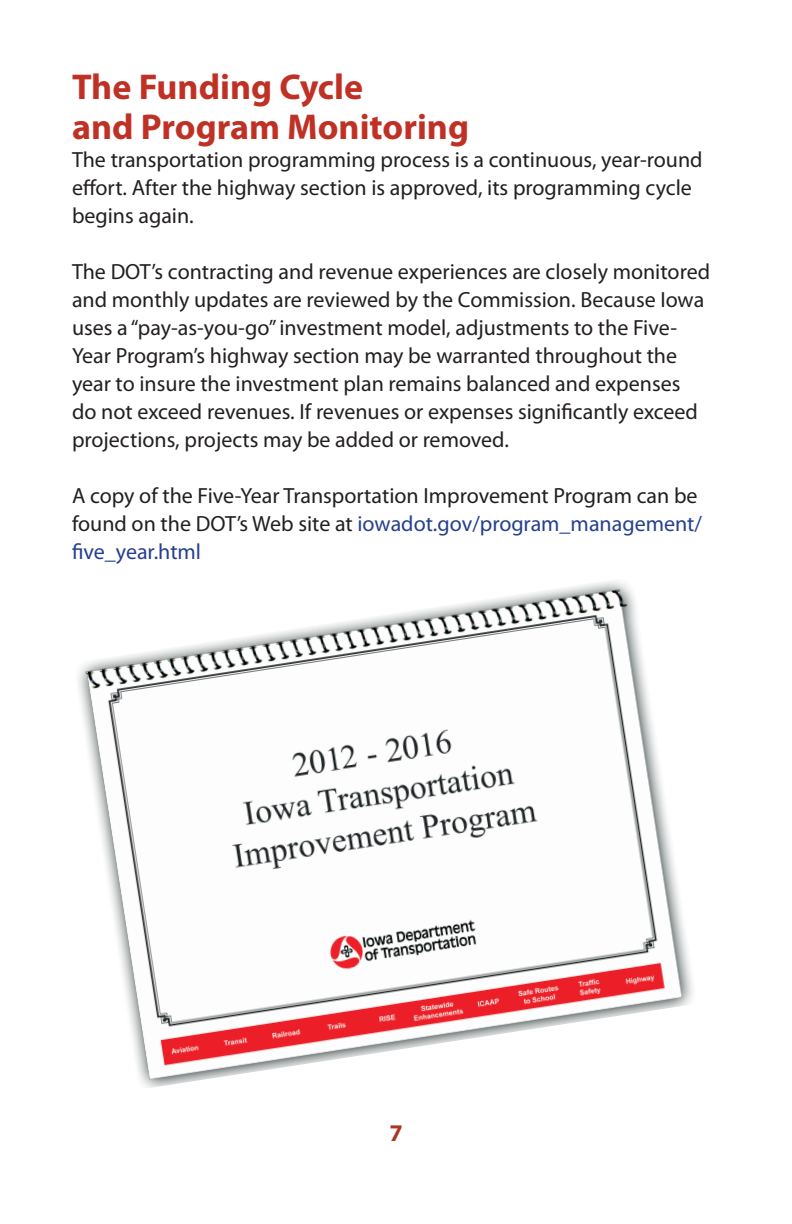
<style>
.page{position:relative;width:792px;height:1224px;background:#fff}
.page>*{position:absolute;margin:0;border:0;box-sizing:border-box;transform-origin:0 0}
.t1{font:700 36px/40px "Myriad Pro";color:#c03125}
.t2{font:700 24px "Myriad Pro";color:#a73823}
.t3{font:22px/28px "Myriad Pro";color:#231f20}
.s1{color:#253f8e}
</style>
<div class="page">
<img style="left:78px;top:581px;width:615px;height:507px">
<h1 class="t1" style="left:72px;top:66px;width:399px">The Funding Cycle<br>and Program Monitoring</h1>
<p class="t3" style="left:72px;top:145px;width:632px">The transportation programming process is a continuous, year-round effort. After the highway section is approved, its programming cycle begins again.</p>
<p class="t3" style="left:72px;top:257px;width:640px">The DOT’s contracting and revenue experiences are closely monitored and monthly updates are reviewed by the Commission. Because Iowa uses a “pay-as-you-go” investment model, adjustments to the Five-Year Program’s highway section may be warranted throughout the year to insure the investment plan remains balanced and expenses do not exceed revenues. If revenues or expenses significantly exceed projections, projects may be added or removed.</p>
<p class="t3" style="left:72px;top:481px;width:632px">A copy of the Five-Year Transportation Improvement Program can be found on the DOT’s Web site at <span class="s1">iowadot.gov/program_management/ five_year.html</span></p>
<p class="t2" style="left:389px;top:1117px;width:15px">7</p>
</div>
